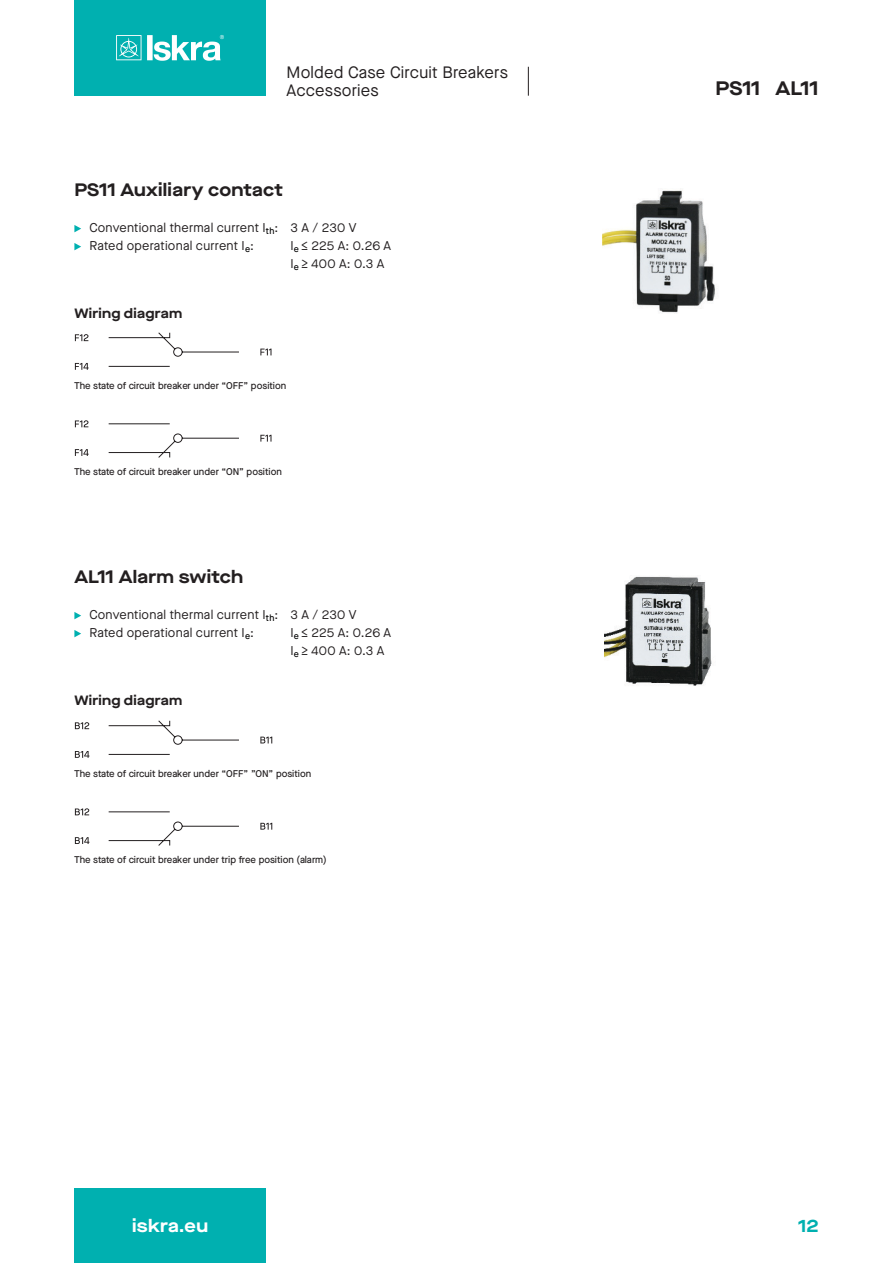
<style>
.page{position:relative;width:893px;height:1263px;background:#fff}
.page>*{position:absolute;margin:0;border:0;box-sizing:border-box;transform-origin:0 0}
.t1{font:700 expanded 19.5px "Maison Neue";letter-spacing:-.015em;color:#231f20}
.t2{font:700 expanded 18px "Maison Neue";letter-spacing:.01em;color:#231f20}
.t3{font:700 expanded 18px "Maison Neue";letter-spacing:.015em;color:#fff}
.t4{font:700 expanded 18px "Maison Neue";color:#00b0b0}
.t5{font:16.5px/17.2px "Maison Neue";letter-spacing:.01em;color:#231f20}
.t6{font:700 expanded 13.5px "Maison Neue";letter-spacing:.02em;color:#231f20}
.t7{font:12.75px "Maison Neue";letter-spacing:.02em;color:#231f20}
.t8{font:500 9.75px "Maison Neue";color:#231f20}
</style>
<div class="page">
<div style="left:74px;top:1188px;width:192px;height:75px;background:#00b0b0"></div>
<svg style="left:74px;top:225px;width:7px;height:7px"></svg>
<svg style="left:74px;top:243px;width:7px;height:7px"></svg>
<svg style="left:75px;top:334px;width:13px;height:7px"></svg>
<svg style="left:75px;top:363px;width:14px;height:7px"></svg>
<svg style="left:75px;top:420px;width:13px;height:7px"></svg>
<svg style="left:75px;top:449px;width:14px;height:7px"></svg>
<svg style="left:260px;top:349px;width:11px;height:6px"></svg>
<svg style="left:260px;top:435px;width:11px;height:7px"></svg>
<svg style="left:108px;top:332px;width:131px;height:126px"></svg>
<svg style="left:74px;top:612px;width:7px;height:7px"></svg>
<svg style="left:74px;top:630px;width:7px;height:7px"></svg>
<svg style="left:75px;top:722px;width:14px;height:7px"></svg>
<svg style="left:75px;top:751px;width:14px;height:7px"></svg>
<svg style="left:75px;top:808px;width:14px;height:7px"></svg>
<svg style="left:75px;top:837px;width:14px;height:7px"></svg>
<svg style="left:260px;top:737px;width:12px;height:6px"></svg>
<svg style="left:260px;top:823px;width:12px;height:7px"></svg>
<svg style="left:108px;top:720px;width:131px;height:126px"></svg>
<div style="left:74px;top:0;width:192px;height:96px;background:#00b0b0"></div>
<svg style="left:116px;top:35px;width:108px;height:26px"></svg>
<img style="left:602px;top:190px;width:113px;height:124px">
<img style="left:605px;top:576px;width:107px;height:110px">
<svg style="left:528px;top:67px;width:1px;height:29px"></svg>
<p class="t5" style="left:287px;top:64px;width:223px">Molded Case Circuit Breakers<br>Accessories</p>
<p class="t2" style="left:74px;top:177px;width:210px">PS11 Auxiliary contact</p>
<p class="t7" style="left:89px;top:219px;width:269px">Conventional thermal current I<sub>th</sub>: 3 A / 230 V</p>
<p class="t7" style="left:89px;top:237px;width:166px">Rated operational current I<sub>e</sub>:</p>
<p class="t7" style="left:290px;top:237px;width:102px">I<sub>e</sub> ≤ 225 A: 0.26 A</p>
<p class="t7" style="left:290px;top:255px;width:95px">I<sub>e</sub> ≥ 400 A: 0.3 A</p>
<p class="t6" style="left:74px;top:304px;width:109px">Wiring diagram</p>
<p class="t8" style="left:74px;top:379px;width:214px">The state of circuit breaker under “OFF” position</p>
<p class="t8" style="left:74px;top:465px;width:209px">The state of circuit breaker under “ON” position</p>
<p class="t2" style="left:74px;top:564px;width:170px">AL11 Alarm switch</p>
<p class="t7" style="left:89px;top:606px;width:269px">Conventional thermal current I<sub>th</sub>: 3 A / 230 V</p>
<p class="t7" style="left:89px;top:624px;width:166px">Rated operational current I<sub>e</sub>:</p>
<p class="t7" style="left:290px;top:624px;width:102px">I<sub>e</sub> ≤ 225 A: 0.26 A</p>
<p class="t7" style="left:290px;top:642px;width:95px">I<sub>e</sub> ≥ 400 A: 0.3 A</p>
<p class="t6" style="left:74px;top:690px;width:109px">Wiring diagram</p>
<p class="t8" style="left:74px;top:767px;width:239px">The state of circuit breaker under “OFF” ”ON” position</p>
<p class="t8" style="left:74px;top:853px;width:254px">The state of circuit breaker under trip free position (alarm)</p>
<p class="t1" style="left:715px;top:75px;width:105px">PS11 AL11</p>
<h2 class="t3" style="left:132px;top:1213px;width:78px">iskra.eu</h2>
<p class="t4" style="left:798px;top:1213px;width:22px">12</p>
</div>
